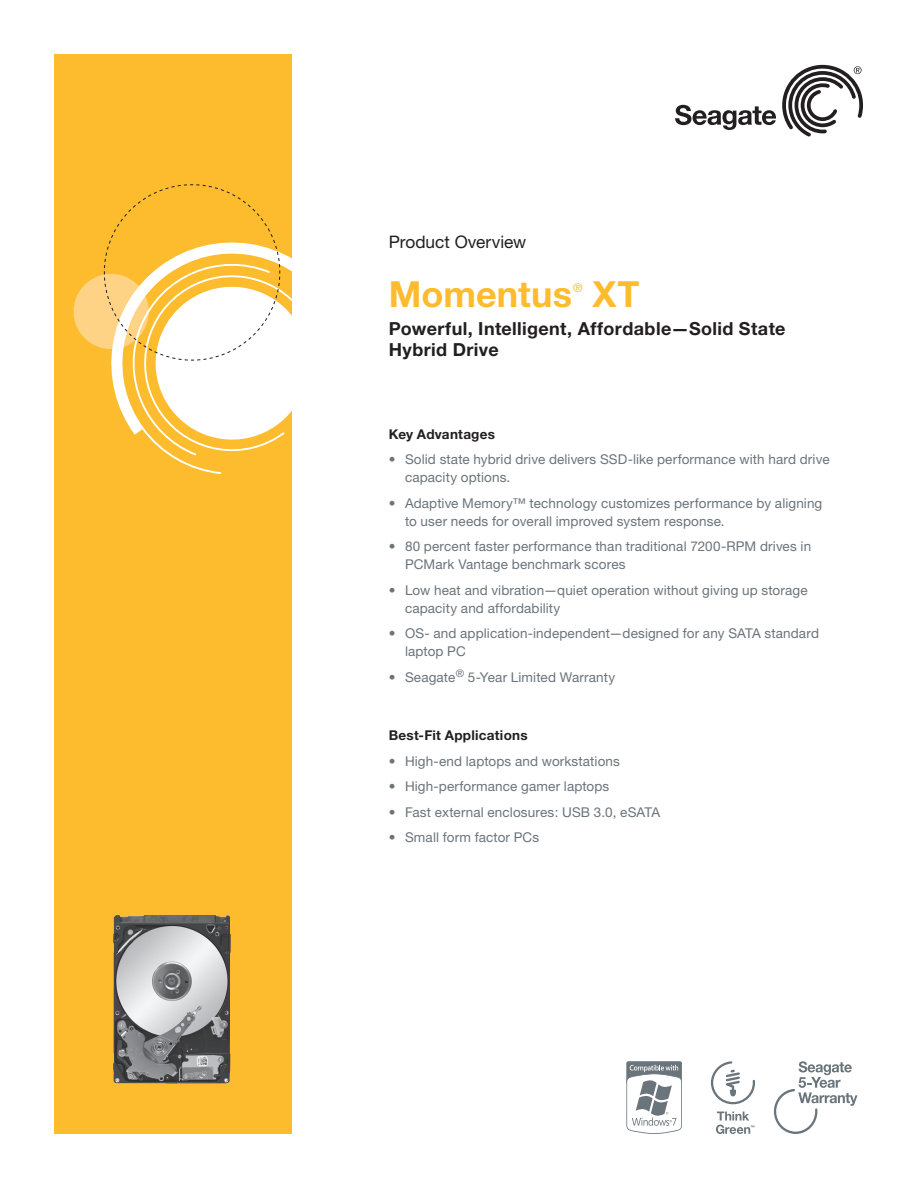
<style>
.page{position:relative;width:918px;height:1188px;background:#fff}
.page>*{position:absolute;margin:0;border:0;box-sizing:border-box;transform-origin:0 0}
.t1{font:700 36px "Helvetica Neue";color:#fdbb2e}
.t2{font:700 18px/21px "Helvetica Neue";letter-spacing:.02em;color:#231f20}
.t3{font:17.25px "Helvetica Neue";letter-spacing:-.005em;color:#231f20}
.t4{font:13.5px/18px "Helvetica Neue";letter-spacing:.01em;color:#6a747b}
.t5{font:700 13.5px "Helvetica Neue";letter-spacing:.02em;color:#231f20}
.t6{font:12px "Helvetica Neue";color:#fdbb2e}
</style>
<div class="page">
<div style="left:54px;top:54px;width:238px;height:1080px;background:#fdbb2e"></div>
<svg style="left:774px;top:1061px;width:83px;height:73px"></svg>
<svg style="left:711px;top:1061px;width:44px;height:43px"></svg>
<svg style="left:716px;top:1112px;width:38px;height:22px"></svg>
<svg style="left:626px;top:1061px;width:56px;height:73px"></svg>
<svg style="left:73px;top:184px;width:219px;height:271px"></svg>
<svg style="left:675px;top:105px;width:101px;height:25px"></svg>
<svg style="left:782px;top:65px;width:81px;height:72px"></svg>
<img style="left:113px;top:915px;width:118px;height:169px">
<p class="t3" style="left:389px;top:236px;width:139px">Product Overview</p>
<h1 class="t1" style="left:389px;top:281px;width:185px">Momentus</h1>
<p class="t6" style="left:573px;top:283px;width:11px">®</p>
<h1 class="t1" style="left:593px;top:281px;width:48px">XT</h1>
<h2 class="t2" style="left:389px;top:320px;width:398px">Powerful, Intelligent, Affordable—Solid State<br>Hybrid Drive</h2>
<p class="t5" style="left:389px;top:429px;width:108px">Key Advantages</p>
<p class="t4" style="left:405px;top:452px;width:426px;text-indent:-16px">• Solid state hybrid drive delivers SSD-like performance with hard drive capacity options.</p>
<p class="t4" style="left:405px;top:495px;width:419px;text-indent:-16px">• Adaptive Memory™ technology customizes performance by aligning to user needs for overall improved system response.</p>
<p class="t4" style="left:405px;top:539px;width:408px;text-indent:-16px">• 80 percent faster performance than traditional 7200-RPM drives in<br>PCMark Vantage benchmark scores</p>
<p class="t4" style="left:405px;top:582px;width:404px;text-indent:-16px">• Low heat and vibration—quiet operation without giving up storage capacity and affordability</p>
<p class="t4" style="left:405px;top:626px;width:416px;text-indent:-16px">• OS- and application-independent—designed for any SATA standard laptop PC</p>
<p class="t4" style="left:389px;top:669px;width:228px">• Seagate<sup>®</sup> 5-Year Limited Warranty</p>
<p class="t5" style="left:389px;top:730px;width:140px">Best-Fit Applications</p>
<p class="t4" style="left:389px;top:753px;width:233px">• High-end laptops and workstations</p>
<p class="t4" style="left:389px;top:779px;width:222px">• High-performance gamer laptops</p>
<p class="t4" style="left:389px;top:804px;width:273px">• Fast external enclosures: USB 3.0, eSATA</p>
<p class="t4" style="left:389px;top:830px;width:152px">• Small form factor PCs</p>
</div>
